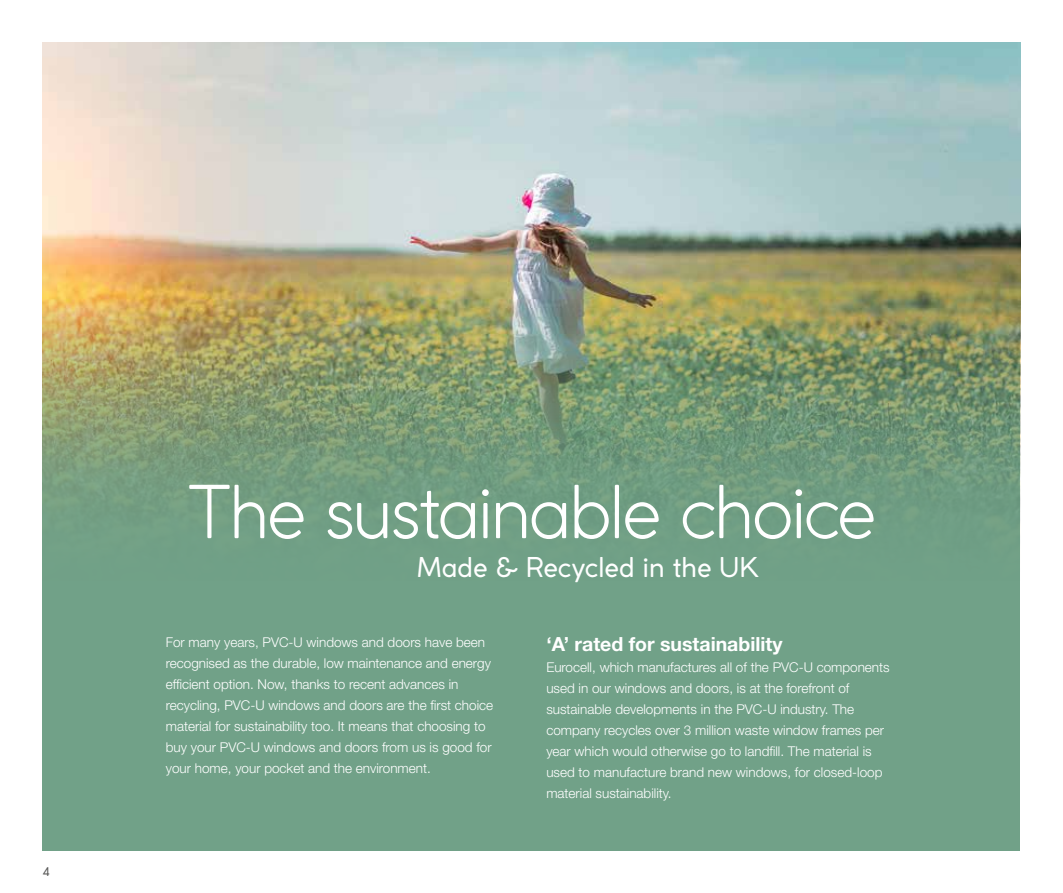
<style>
.page{position:relative;width:1063px;height:893px;background:#fff}
.page>*{position:absolute;margin:0;border:0;box-sizing:border-box;transform-origin:0 0}
.t1{font:300 72px "Coco Gothic";letter-spacing:-.04em;color:#fff}
.t2{font:27px "Coco Gothic";letter-spacing:-.005em;color:#fff}
.t3{font:700 19.5px "Helvetica Neue LT Std";color:#fff}
.t4{font:300 13.5px/21px "Helvetica Neue LT Std";color:#fff}
.t5{font:12px "Coco Gothic";color:#575756}
</style>
<div class="page">
<div style="left:43px;top:43px;width:977px;height:807px;background:#71a188"></div>
<img style="left:43px;top:43px;width:977px;height:467px">
<p class="t5" style="left:43px;top:863px;width:9px">4</p>
<h1 class="t1" style="left:188px;top:459px;width:689px">The sustainable choice</h1>
<h2 class="t2" style="left:417px;top:547px;width:344px">Made &amp; Recycled in the UK</h2>
<p class="t4" style="left:166px;top:631px;width:329px">For many years, PVC-U windows and doors have been recognised as the durable, low maintenance and energy efficient option. Now, thanks to recent advances in recycling, PVC-U windows and doors are the first choice material for sustainability too. It means that choosing to buy your PVC-U windows and doors from us is good for your home, your pocket and the environment.</p>
<h3 class="t3" style="left:546px;top:632px;width:238px">‘A’ rated for sustainability</h3>
<p class="t4" style="left:546px;top:656px;width:345px">Eurocell, which manufactures all of the PVC-U components used in our windows and doors, is at the forefront of sustainable developments in the PVC-U industry. The company recycles over 3 million waste window frames per year which would otherwise go to landfill. The material is used to manufacture brand new windows, for closed-loop material sustainability.</p>
</div>
